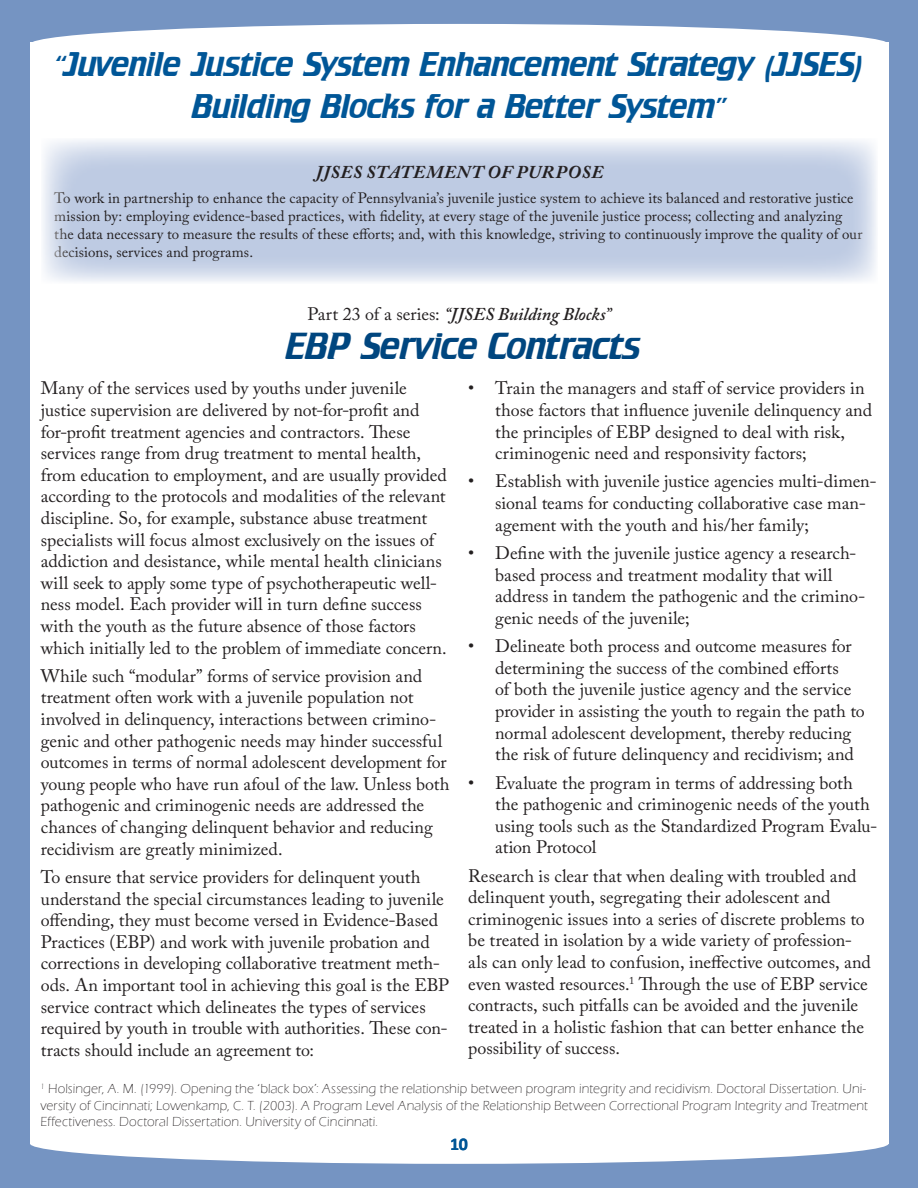
<style>
.page{position:relative;width:918px;height:1188px;background:#fff}
.page>*{position:absolute;margin:0;border:0;box-sizing:border-box;transform-origin:0 0}
.t1{font:500 33px "Crillee";letter-spacing:-.015em;color:#00467f}
.t2{font:30px/42px "Crillee";letter-spacing:-.02em;color:#005697;text-align:center}
.t3{font:18px/21.6px "Adobe Caslon Pro";letter-spacing:-.005em;color:#231f20}
.t4{font:italic 600 18px "Adobe Caslon Pro";color:#231f20}
.t5{font:italic 700 18px "Adobe Caslon Pro";letter-spacing:.025em;color:#231f20}
.t6{font:700 18px "Calibri";color:#005697}
.t7{font:15px/18px "Adobe Caslon Pro";letter-spacing:.005em;color:#231f20}
.t8{font:300 13.5px/16.5px "Eras ITC";letter-spacing:.01em;color:#231f20}
.s1{font-weight:400;font-style:normal}
</style>
<div class="page">
<div style="left:0;top:0;width:918px;height:1187px;background:#7594c2"></div>
<div style="left:30px;top:43px;width:859px;height:1101px;background:#fff"></div>
<div style="left:30px;top:1123px;width:859px;height:41px;background:#fff;border-radius:50%"></div>
<div style="left:30px;top:24px;width:859px;height:40px;background:#fff;border-radius:50%"></div>
<svg style="left:43px;top:140px;width:833px;height:142px;fill:#becbe3"></svg>
<h2 class="t2" style="left:55px;top:43px;width:811px">“Juvenile Justice System Enhancement Strategy (JJSES)<br>Building Blocks for a Better System”</h2>
<p class="t5" style="left:315px;top:162px;width:290px">JJSES STATEMENT OF PURPOSE</p>
<p class="t7" style="left:54px;top:189px;width:810px">To work in partnership to enhance the capacity of Pennsylvania’s juvenile justice system to achieve its balanced and restorative justice mission by: employing evidence-based practices, with fidelity, at every stage of the juvenile justice process; collecting and analyzing the data necessary to measure the results of these efforts; and, with this knowledge, striving to continuously improve the quality of our decisions, services and programs.</p>
<p class="t4" style="left:307px;top:303px;width:305px"><span class="s1">Part 23 of a series:</span> “JJSES Building Blocks”</p>
<h1 class="t1" style="left:285px;top:324px;width:357px">EBP Service Contracts</h1>
<p class="t3" style="left:41px;top:377px;width:408px">Many of the services used by youths under juvenile justice supervision are delivered by not-for-profit and for-profit treatment agencies and contractors. These services range from drug treatment to mental health, from education to employment, and are usually provided according to the protocols and modalities of the relevant discipline. So, for example, substance abuse treatment specialists will focus almost exclusively on the issues of addiction and desistance, while mental health clinicians will seek to apply some type of psychotherapeutic well&shy;ness model. Each provider will in turn define success with the youth as the future absence of those factors which initially led to the problem of immediate concern.</p>
<p class="t3" style="left:41px;top:665px;width:410px">While such “modular” forms of service provision and treatment often work with a juvenile population not involved in delinquency, interactions between crimino&shy;genic and other pathogenic needs may hinder successful outcomes in terms of normal adolescent development for young people who have run afoul of the law. Unless both pathogenic and criminogenic needs are addressed the chances of changing delinquent behavior and reducing recidivism are greatly minimized.</p>
<p class="t3" style="left:41px;top:866px;width:410px">To ensure that service providers for delinquent youth understand the special circumstances leading to juvenile offending, they must become versed in Evidence-Based Practices (EBP) and work with juvenile probation and corrections in developing collaborative treatment meth&shy;ods. An important tool in achieving this goal is the EBP service contract which delineates the types of services required by youth in trouble with authorities. These con&shy;tracts should include an agreement to:</p>
<p class="t3" style="left:495px;top:377px;width:378px;text-indent:-27px">• Train the managers and staff of service providers in those factors that influence juvenile delinquency and the principles of EBP designed to deal with risk, criminogenic need and responsivity factors;</p>
<p class="t3" style="left:495px;top:470px;width:383px;text-indent:-27px">• Establish with juvenile justice agencies multi-dimen&shy;sional teams for conducting collaborative case man&shy;agement with the youth and his/her family;</p>
<p class="t3" style="left:495px;top:542px;width:371px;text-indent:-27px">• Define with the juvenile justice agency a research&shy;based process and treatment modality that will address in tandem the pathogenic and the crimino&shy;genic needs of the juvenile;</p>
<p class="t3" style="left:495px;top:635px;width:371px;text-indent:-27px">• Delineate both process and outcome measures for determining the success of the combined efforts<br>of both the juvenile justice agency and the service provider in assisting the youth to regain the path to normal adolescent development, thereby reducing the risk of future delinquency and recidivism; and</p>
<p class="t3" style="left:495px;top:772px;width:384px;text-indent:-27px">• Evaluate the program in terms of addressing both the pathogenic and criminogenic needs of the youth using tools such as the Standardized Program Evalu&shy;ation Protocol</p>
<p class="t3" style="left:468px;top:865px;width:404px">Research is clear that when dealing with troubled and delinquent youth, segregating their adolescent and criminogenic issues into a series of discrete problems to be treated in isolation by a wide variety of profession&shy;als can only lead to confusion, ineffective outcomes, and even wasted resources.<sup>1</sup> Through the use of EBP service contracts, such pitfalls can be avoided and the juvenile treated in a holistic fashion that can better enhance the possibility of success.</p>
<p class="t8" style="left:40px;top:1081px;width:829px"><sup>1</sup> Holsinger, A. M. (1999). Opening the ‘black box’: Assessing the relationship between program integrity and recidivism. Doctoral Dissertation. Uni&shy;versity of Cincinnati; Lowenkamp, C. T. (2003). A Program Level Analysis of the Relationship Between Correctional Program Integrity and Treatment<br>Effectiveness. Doctoral Dissertation. University of Cincinnati.</p>
<p class="t6" style="left:450px;top:1132px;width:19px">10</p>
</div>
